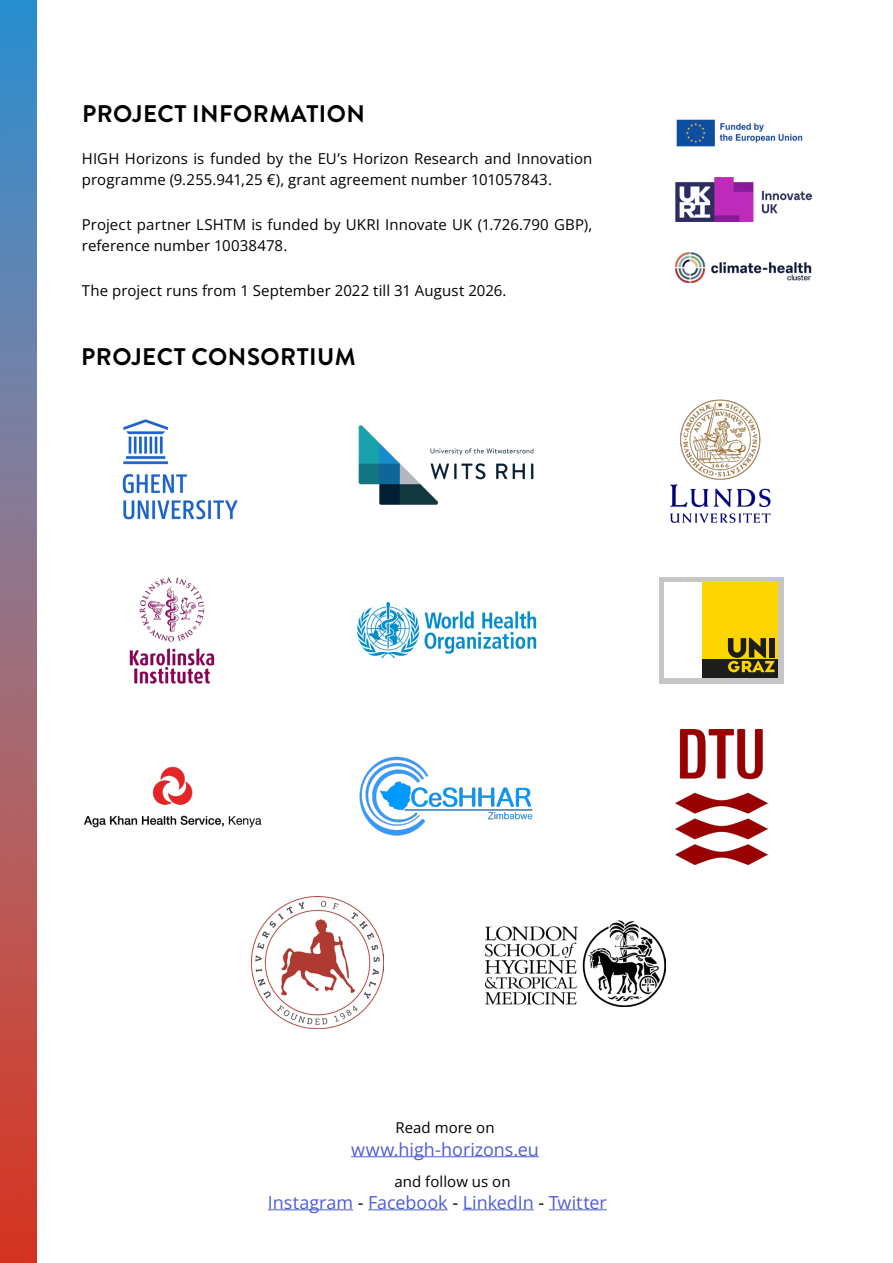
<style>
.page{position:relative;width:893px;height:1263px;background:#fff}
.page>*{position:absolute;margin:0;border:0;box-sizing:border-box;transform-origin:0 0}
.Überschrift{font:700 24px "Brandon Grotesque";letter-spacing:.02em;color:#000}
.Absatzformat_1{font:18px "Open Sans";letter-spacing:-.005em;color:#4f5cd6}
.Absatzformat_2{font:15px/21px "Open Sans";letter-spacing:.005em;color:#000}
.Absatzformat_1-2{font:15px "Open Sans";letter-spacing:.005em;color:#000}
.s1{color:#000}
</style>
<div class="page">
<img style="left:0;top:0;width:37px;height:1263px">
<img style="left:676px;top:178px;width:135px;height:43px">
<img style="left:676px;top:252px;width:135px;height:30px">
<img style="left:676px;top:119px;width:127px;height:28px">
<img style="left:122px;top:419px;width:116px;height:101px">
<img style="left:670px;top:399px;width:101px;height:124px">
<img style="left:358px;top:425px;width:176px;height:80px">
<img style="left:129px;top:577px;width:86px;height:107px">
<div style="left:659px;top:577px;width:125px;height:106px;background:#c6c6c6"></div>
<div style="left:701px;top:582px;width:77px;height:77px;background:#ffd500"></div>
<div style="left:701px;top:659px;width:77px;height:19px;background:#1d1d1b"></div>
<div style="left:664px;top:582px;width:37px;height:96px;background:#fff"></div>
<svg style="left:728px;top:638px;width:46px;height:34px"></svg>
<img style="left:357px;top:602px;width:180px;height:56px">
<img style="left:83px;top:766px;width:179px;height:62px">
<img style="left:675px;top:729px;width:93px;height:135px">
<img style="left:359px;top:756px;width:174px;height:80px">
<img style="left:485px;top:920px;width:180px;height:86px">
<hr style="left:351px;top:1156px;width:188px;height:1px;background:#4f5cd6">
<hr style="left:268px;top:1209px;width:85px;height:1px;background:#4f5cd6">
<hr style="left:368px;top:1209px;width:80px;height:1px;background:#4f5cd6">
<hr style="left:463px;top:1209px;width:71px;height:1px;background:#4f5cd6">
<hr style="left:549px;top:1209px;width:58px;height:1px;background:#4f5cd6">
<img style="left:251px;top:897px;width:132px;height:132px">
<p class="Überschrift" style="left:82px;top:97px;width:285px">PROJECT INFORMATION</p>
<p class="Absatzformat_2" style="left:82px;top:147px;width:512px">HIGH Horizons is funded by the EU’s Horizon Research and Innovation programme (9.255.941,25 €), grant agreement number 101057843.</p>
<p class="Absatzformat_2" style="left:82px;top:213px;width:512px">Project partner LSHTM is funded by UKRI Innovate UK (1.726.790 GBP), reference number 10038478.</p>
<p class="Absatzformat_2" style="left:82px;top:279px;width:426px">The project runs from 1 September 2022 till 31 August 2026.</p>
<p class="Überschrift" style="left:81px;top:340px;width:276px">PROJECT CONSORTIUM</p>
<p class="Absatzformat_1-2" style="left:395px;top:1117px;width:101px">Read more on</p>
<p class="Absatzformat_1" style="left:351px;top:1137px;width:189px">www.high-horizons.eu</p>
<p class="Absatzformat_1-2" style="left:394px;top:1172px;width:118px">and follow us on</p>
<p class="Absatzformat_1" style="left:268px;top:1190px;width:340px">Instagram <span class="s1">-</span> Facebook <span class="s1">-</span> LinkedIn <span class="s1">-</span> Twitter</p>
</div>
